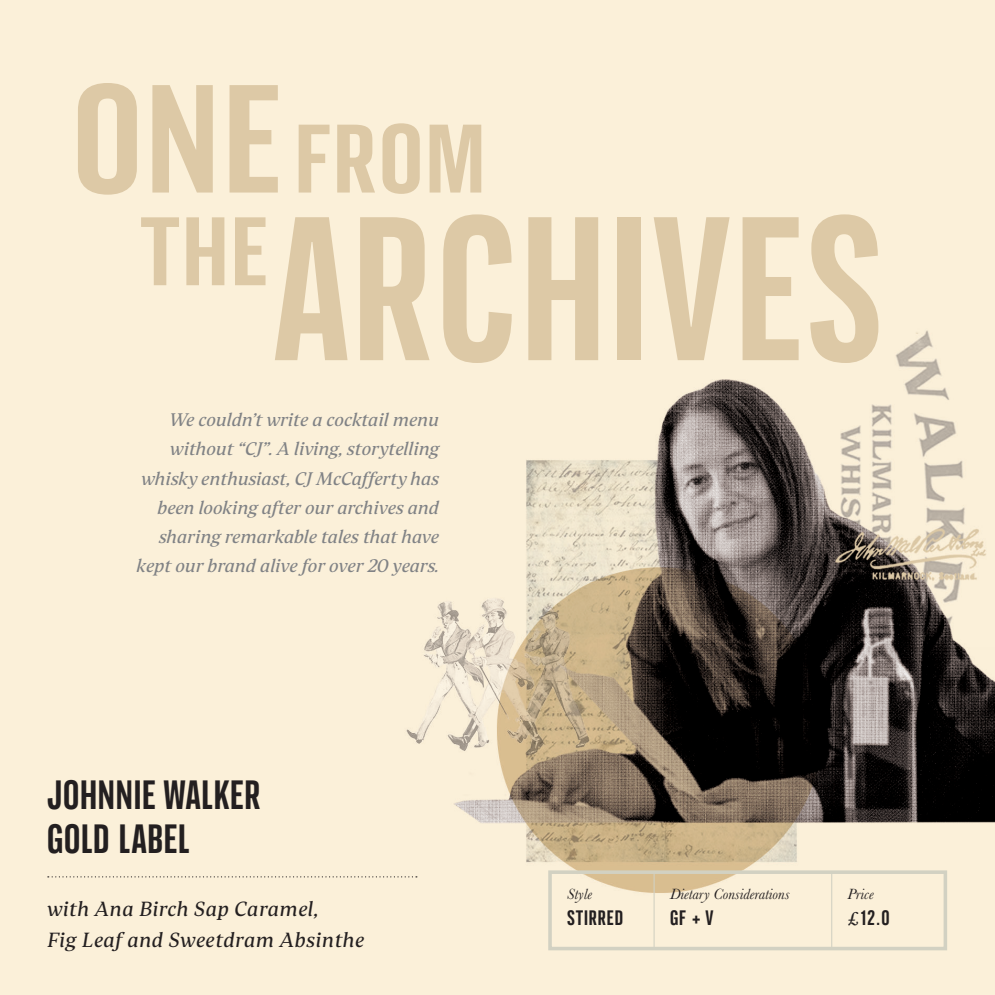
<style>
.page{position:relative;width:995px;height:995px;background:#fbf0d9}
.page>*{position:absolute;margin:0;border:0;box-sizing:border-box;transform-origin:0 0}
.t1{font:202.5px "Johnnie Walker Headline";letter-spacing:.02em;color:#ddc9a6}
.t2{font:96.08px "Johnnie Walker Headline";color:#ddc9a6;scale:1.15 1}
.t3{font:40.5px/44.1px "Johnnie Walker Headline";letter-spacing:.02em;color:#231f20}
.t4{font:20.7px "Johnnie Walker Headline";letter-spacing:.04em;color:#231f20}
.t5{font:italic 20.25px/31.5px "Johnnie Walker Serif";letter-spacing:.02em;color:#231f20}
.t6{font:italic 18px/29.2px "Johnnie Walker Serif";color:#808285;text-align:right}
.t7{font:italic 15.3px "Baskerville";color:#231f20}
.s1{font-size:152.1px}
</style>
<div class="page">
<img style="left:253px;top:330px;width:742px;height:621px">
<svg style="left:48px;top:876px;width:369px;height:1px"></svg>
<div style="left:548px;top:870px;width:399px;height:80px;border:4px solid #d2d1c2"></div>
<hr style="left:654px;top:871px;width:1px;height:78px;background:#d2d1c2">
<hr style="left:831px;top:871px;width:1px;height:78px;background:#d2d1c2">
<h2 class="t2" style="left:73px;top:100px;width:361px"><span class="s1">ONE</span>FROM</h2>
<h1 class="t1" style="left:140px;top:165px;width:744px"><sup>THE</sup>ARCHIVES</h1>
<p class="t6" style="left:136px;top:405px;width:306px">We couldn’t write a cocktail menu without “CJ”. A living, storytelling whisky enthusiast, CJ McCafferty has been looking after our archives and sharing remarkable tales that have kept our brand alive for over 20 years.</p>
<h3 class="t3" style="left:47px;top:772px;width:215px">JOHNNIE WALKER<br>GOLD LABEL</h3>
<p class="t5" style="left:47px;top:893px;width:319px">with Ana Birch Sap Caramel,<br>Fig Leaf and Sweetdram Absinthe</p>
<p class="t7" style="left:567px;top:884px;width:26px">Style</p>
<p class="t4" style="left:567px;top:905px;width:57px">STIRRED</p>
<p class="t7" style="left:670px;top:884px;width:121px">Dietary Considerations</p>
<p class="t4" style="left:670px;top:905px;width:45px">GF + V</p>
<p class="t7" style="left:848px;top:884px;width:28px">Price</p>
<p class="t4" style="left:848px;top:905px;width:43px"><sup>£</sup>12.0</p>
</div>
